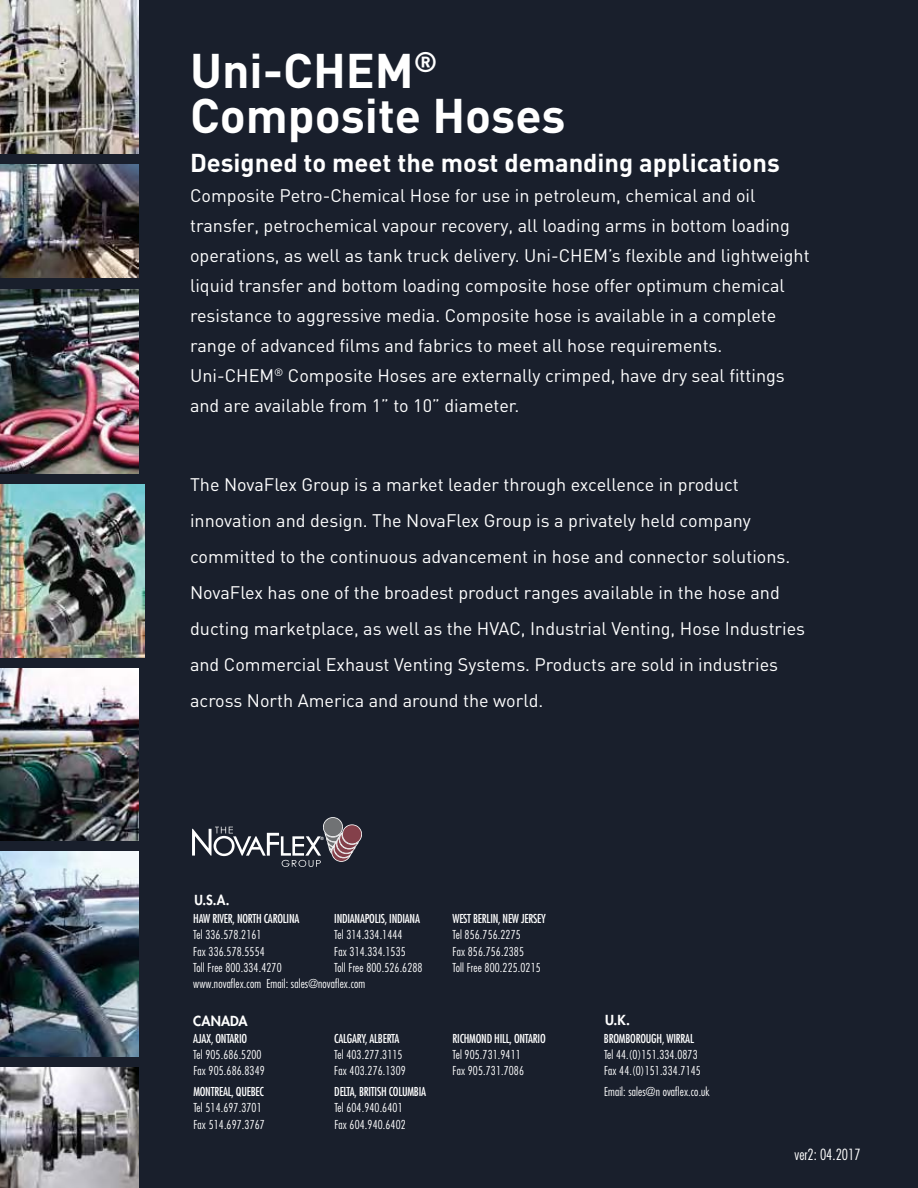
<style>
.page{position:relative;width:918px;height:1188px;background:#191f2c}
.page>*{position:absolute;margin:0;border:0;box-sizing:border-box;transform-origin:0 0}
.t1{font:700 48px/45px "DIN";color:#fff}
.t2{font:700 25.5px "DIN";color:#fff}
.t3{font:18px/30px "DIN";color:#fff}
.t4{font:300 condensed 15px "Futura Std";color:#fff}
.t5{font:800 13.5px "Futura Std";letter-spacing:.005em;color:#fff}
.t6{font:800 13.5px "Futura Std";letter-spacing:.005em;color:#fff;scale:.95 1}
.t7{font:300 condensed 12px "Futura Std";letter-spacing:.01em;color:#fff}
.t8{font:condensed 12px "Futura Std";letter-spacing:-.02em;color:#fff}
.t9{font:800 4.2px "Futura Std";color:#fff}
</style>
<div class="page">
<svg style="left:192px;top:817px;width:170px;height:50px"></svg>
<img style="left:0;top:0;width:139px;height:154px">
<img style="left:0;top:165px;width:139px;height:112px">
<img style="left:0;top:290px;width:139px;height:184px">
<img style="left:0;top:668px;width:139px;height:173px">
<img style="left:0;top:485px;width:145px;height:172px">
<img style="left:0;top:852px;width:139px;height:204px">
<img style="left:0;top:1067px;width:139px;height:121px">
<h1 class="t1" style="left:190px;top:52px;width:377px">Uni-CHEM<sup>®<br></sup>Composite Hoses</h1>
<h2 class="t2" style="left:190px;top:153px;width:591px">Designed to meet the most demanding applications</h2>
<p class="t3" style="left:190px;top:183px;width:621px">Composite Petro-Chemical Hose for use in petroleum, chemical and oil transfer, petrochemical vapour recovery, all loading arms in bottom loading operations, as well as tank truck delivery. Uni-CHEM’s flexible and lightweight liquid transfer and bottom loading composite hose offer optimum chemical resistance to aggressive media. Composite hose is available in a complete range of advanced films and fabrics to meet all hose requirements.<br>Uni-CHEM<sup>®</sup> Composite Hoses are externally crimped, have dry seal fittings and are available from 1” to 10” diameter.</p>
<p class="t3" style="left:190px;top:469px;width:617px;line-height:36px">The NovaFlex Group is a market leader through excellence in product innovation and design. The NovaFlex Group is a privately held company committed to the continuous advancement in hose and connector solutions.<br>NovaFlex has one of the broadest product ranges available in the hose and ducting marketplace, as well as the HVAC, Industrial Venting, Hose Industries and Commercial Exhaust Venting Systems. Products are sold in industries across North America and around the world.</p>
<p class="t9" style="left:320px;top:836px;width:5px">®</p>
<p class="t6" style="left:194px;top:894px;width:38px">U.S.A.</p>
<p class="t8" style="left:193px;top:913px;width:108px">HAW RIVER, NORTH CAROLINA</p>
<p class="t8" style="left:334px;top:913px;width:87px">INDIANAPOLIS, INDIANA</p>
<p class="t8" style="left:453px;top:913px;width:95px">WEST BERLIN, NEW JERSEY</p>
<p class="t7" style="left:193px;top:929px;width:70px">Tel 336.578.2161</p>
<p class="t7" style="left:334px;top:929px;width:70px">Tel 314.334.1444</p>
<p class="t7" style="left:453px;top:929px;width:70px">Tel 856.756.2275</p>
<p class="t7" style="left:193px;top:946px;width:73px">Fax 336.578.5554</p>
<p class="t7" style="left:334px;top:946px;width:73px">Fax 314.334.1535</p>
<p class="t7" style="left:453px;top:946px;width:73px">Fax 856.756.2385</p>
<p class="t7" style="left:193px;top:962px;width:90px">Toll Free 800.334.4270</p>
<p class="t7" style="left:334px;top:962px;width:90px">Toll Free 800.526.6288</p>
<p class="t7" style="left:453px;top:962px;width:90px">Toll Free 800.225.0215</p>
<p class="t7" style="left:193px;top:978px;width:173px">www.novaflex.com Email: sales@novaflex.com</p>
<p class="t5" style="left:193px;top:1015px;width:56px">CANADA</p>
<p class="t5" style="left:605px;top:1014px;width:26px">U.K.</p>
<p class="t8" style="left:193px;top:1033px;width:55px">AJAX, ONTARIO</p>
<p class="t8" style="left:334px;top:1033px;width:67px">CALGARY, ALBERTA</p>
<p class="t8" style="left:453px;top:1033px;width:95px">RICHMOND HILL, ONTARIO</p>
<p class="t8" style="left:604px;top:1033px;width:91px">BROMBOROUGH, WIRRAL</p>
<p class="t7" style="left:193px;top:1049px;width:70px">Tel 905.686.5200</p>
<p class="t7" style="left:334px;top:1049px;width:70px">Tel 403.277.3115</p>
<p class="t7" style="left:453px;top:1049px;width:70px">Tel 905.731.9411</p>
<p class="t7" style="left:604px;top:1049px;width:95px">Tel 44.(0)151.334.0873</p>
<p class="t7" style="left:193px;top:1065px;width:73px">Fax 905.686.8349</p>
<p class="t7" style="left:334px;top:1065px;width:73px">Fax 403.276.1309</p>
<p class="t7" style="left:453px;top:1065px;width:73px">Fax 905.731.7086</p>
<p class="t7" style="left:604px;top:1065px;width:98px">Fax 44.(0)151.334.7145</p>
<p class="t8" style="left:193px;top:1086px;width:72px">MONTREAL, QUEBEC</p>
<p class="t8" style="left:334px;top:1086px;width:93px">DELTA, BRITISH COLUMBIA</p>
<p class="t7" style="left:604px;top:1086px;width:107px">Email: sales@n ovaflex.co.uk</p>
<p class="t7" style="left:193px;top:1102px;width:70px">Tel 514.697.3701</p>
<p class="t7" style="left:334px;top:1102px;width:70px">Tel 604.940.6401</p>
<p class="t7" style="left:193px;top:1119px;width:73px">Fax 514.697.3767</p>
<p class="t7" style="left:334px;top:1119px;width:73px">Fax 604.940.6402</p>
<p class="t4" style="left:795px;top:1147px;width:67px">ver2: 04.2017</p>
</div>
